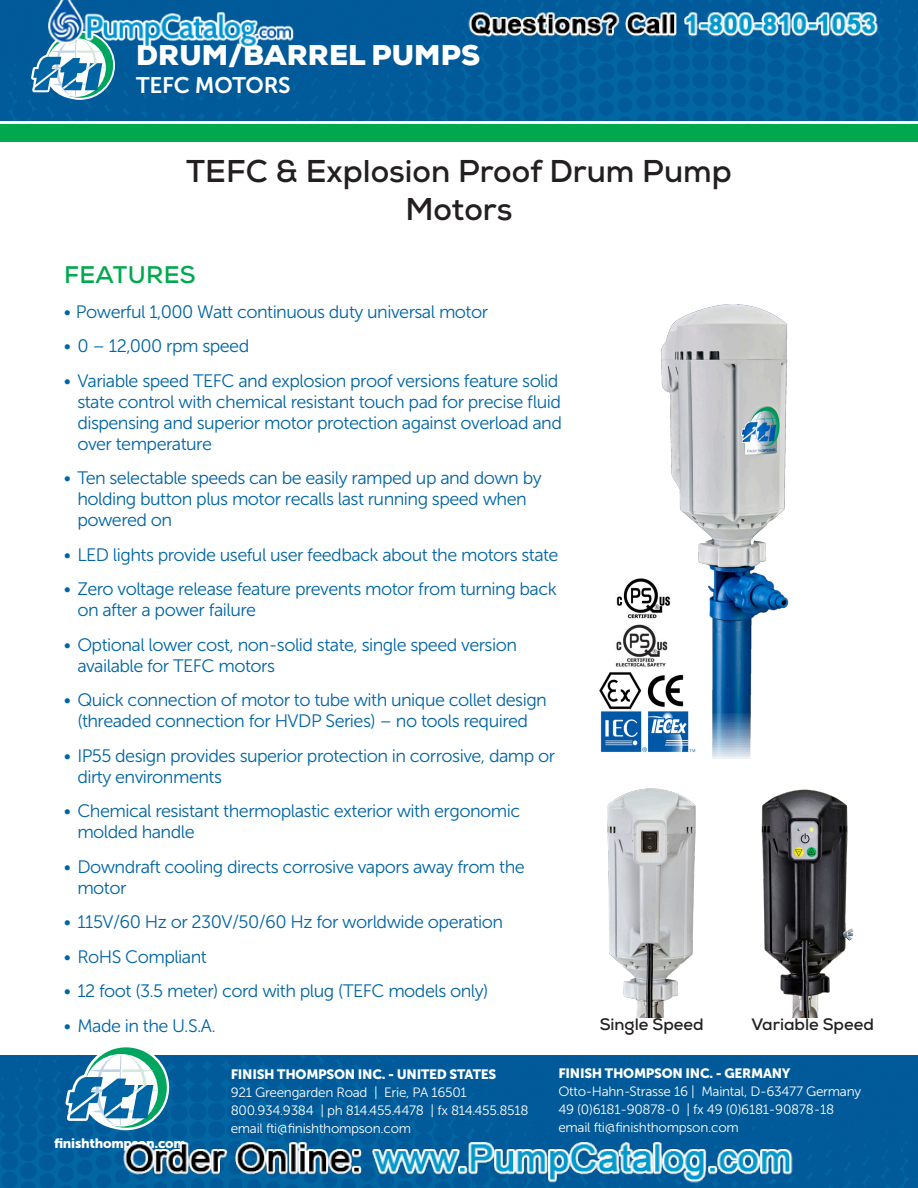
<style>
.page{position:relative;width:918px;height:1188px;background:#fff}
.page>*{position:absolute;margin:0;border:0;box-sizing:border-box;transform-origin:0 0}
.t1{font:700 31.5px/37.8px "Nexa";color:#231f20;text-align:center}
.t2{font:900 28.5px "Nexa";letter-spacing:.005em;color:#fff}
.Header_Green{font:700 24px "Nexa";letter-spacing:.015em;color:#00a94e}
.t3{font:22.5px "Museo Sans 700";letter-spacing:-.01em;color:#fff}
.Body_text{font:18px/21px "Museo Sans 300";letter-spacing:-.03em;color:#0065a4}
.t4{font:700 16.5px "Nexa";color:#231f20}
.Quotes{font:13.5px/18px "Museo Sans 300";letter-spacing:-.02em;color:#fff}
.Quotes-2{font:13.5px "Museo Sans 900";letter-spacing:-.02em;color:#fff}
.s1{font-family:"Museo Sans 900"}
</style>
<div class="page">
<img style="left:0;top:0;width:918px;height:121px">
<div style="left:0;top:124px;width:918px;height:17px;background:#00a94e"></div>
<svg style="left:31px;top:31px;width:84px;height:69px"></svg>
<img style="left:662px;top:304px;width:126px;height:455px">
<img style="left:0;top:1055px;width:918px;height:133px">
<svg style="left:65px;top:1047px;width:104px;height:83px"></svg>
<img style="left:607px;top:788px;width:89px;height:230px">
<img style="left:761px;top:789px;width:92px;height:229px">
<img style="left:600px;top:705px;width:97px;height:54px">
<img style="left:600px;top:672px;width:42px;height:37px">
<img style="left:646px;top:675px;width:47px;height:33px">
<img style="left:615px;top:622px;width:54px;height:46px">
<img style="left:616px;top:575px;width:60px;height:44px">
<img style="left:32px;top:0;width:854px;height:74px">
<img style="left:122px;top:1132px;width:674px;height:56px">
<p class="t2" style="left:136px;top:36px;width:345px">DRUM/BARREL PUMPS</p>
<p class="t3" style="left:136px;top:73px;width:156px">TEFC MOTORS</p>
<p class="t1" style="left:186px;top:152px;width:547px">TEFC &amp; Explosion Proof Drum Pump<br>Motors</p>
<p class="Header_Green" style="left:64px;top:259px;width:133px">FEATURES</p>
<p class="Body_text" style="left:64px;top:301px;width:426px">• Powerful 1,000 Watt continuous duty universal motor</p>
<p class="Body_text" style="left:64px;top:336px;width:187px">• 0 – 12,000 rpm speed</p>
<p class="Body_text" style="left:77px;top:370px;width:486px;text-indent:-14px">• Variable speed TEFC and explosion proof versions feature solid state control with chemical resistant touch pad for precise fluid dispensing and superior motor protection against overload and over temperature</p>
<p class="Body_text" style="left:64px;top:468px;width:479px;text-align:center">• Ten selectable speeds can be easily ramped up and down by holding button plus motor recalls last running speed when</p>
<p class="Body_text" style="left:77px;top:510px;width:96px">powered on</p>
<p class="Body_text" style="left:64px;top:544px;width:496px">• LED lights provide useful user feedback about the motors state</p>
<p class="Body_text" style="left:77px;top:579px;width:481px;text-indent:-14px">• Zero voltage release feature prevents motor from turning back on after a power failure</p>
<p class="Body_text" style="left:64px;top:634px;width:455px">• Optional lower cost, non-solid state, single speed version</p>
<p class="Body_text" style="left:77px;top:655px;width:199px">available for TEFC motors</p>
<p class="Body_text" style="left:64px;top:690px;width:485px;text-align:center">• Quick connection of motor to tube with unique collet design (threaded connection for HVDP Series) – no tools required</p>
<p class="Body_text" style="left:77px;top:745px;width:480px;text-indent:-14px">• IP55 design provides superior protection in corrosive, damp or dirty environments</p>
<p class="Body_text" style="left:77px;top:801px;width:444px;text-indent:-14px">• Chemical resistant thermoplastic exterior with ergonomic molded handle</p>
<p class="Body_text" style="left:64px;top:856px;width:462px">• Downdraft cooling directs corrosive vapors away from the</p>
<p class="Body_text" style="left:77px;top:877px;width:51px">motor</p>
<p class="Body_text" style="left:64px;top:912px;width:441px">• 115V/60 Hz or 230V/50/60 Hz for worldwide operation</p>
<p class="Body_text" style="left:64px;top:946px;width:145px">• RoHS Compliant</p>
<p class="Body_text" style="left:64px;top:981px;width:426px">• 12 foot (3.5 meter) cord with plug (TEFC models only)</p>
<p class="Body_text" style="left:64px;top:1015px;width:154px">• Made in the U.S.A.</p>
<p class="t4" style="left:600px;top:1014px;width:105px">Single Speed</p>
<p class="t4" style="left:751px;top:1014px;width:124px">Variable Speed</p>
<p class="Quotes-2" style="left:54px;top:1135px;width:134px">finishthompson.com</p>
<p class="Quotes" style="left:231px;top:1065px;width:300px"><span class="s1">FINISH THOMPSON INC. - UNITED STATES<br></span>921 Greengarden Road | Erie, PA 16501<br>800.934.9384 | ph 814.455.4478 | fx 814.455.8518</p>
<p class="Quotes" style="left:231px;top:1119px;width:182px">email fti@finishthompson.com</p>
<p class="Quotes-2" style="left:558px;top:1065px;width:234px">FINISH THOMPSON INC. - GERMANY</p>
<p class="Quotes" style="left:558px;top:1082px;width:304px">Otto-Hahn-Strasse 16 | Maintal, D-63477 Germany</p>
<p class="Quotes" style="left:558px;top:1100px;width:277px">49 (0)6181-90878-0 | fx 49 (0)6181-90878-18</p>
<p class="Quotes" style="left:558px;top:1118px;width:182px">email fti@finishthompson.com</p>
</div>
